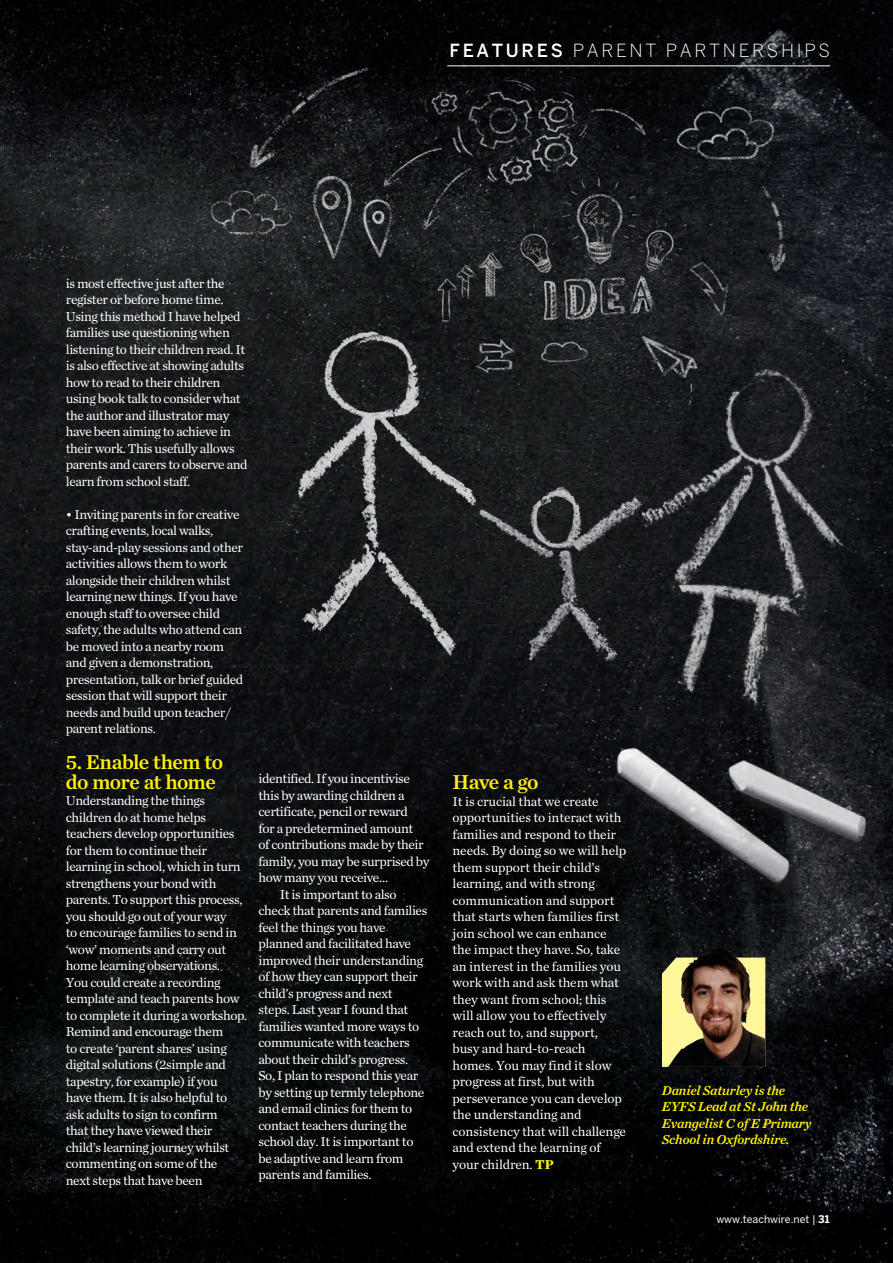
<style>
.page{position:relative;width:893px;height:1263px;background:#fff}
.page>*{position:absolute;margin:0;border:0;box-sizing:border-box;transform-origin:0 0}
.t1{font:21px/19.5px "Chronicle Text G1 Semi";letter-spacing:-.035em;color:#fff101}
.t2{font:300 18px "Benton Sans";letter-spacing:.15em;color:#fff}
.t3{font:13.5px/16.5px "Chronicle Text G1";letter-spacing:-.03em;color:#fff}
.t4{font:13.5px/16.5px "Chronicle Text G1";letter-spacing:-.01em;color:#fff}
.t5{font:italic 13.5px/16.5px "Chronicle Text G1 Semi";letter-spacing:-.015em;color:#fff101}
.t6{font:10.5px "Benton Sans";color:#fff}
.s1{font-weight:500}
.s2{font-weight:700;color:#fff101}
.s3{font-weight:700}
</style>
<div class="page">
<img style="left:0;top:0;width:893px;height:1263px">
<hr style="left:447px;top:65px;width:383px;height:1px;background:#fff">
<svg style="left:662px;top:958px;width:6px;height:109px"></svg>
<img style="left:668px;top:948px;width:97px;height:119px">
<img style="left:591px;top:711px;width:302px;height:211px">
<img style="left:255px;top:284px;width:388px;height:427px">
<img style="left:614px;top:307px;width:279px;height:453px">
<p class="t2" style="left:449px;top:40px;width:382px"><span class="s1">FEATURES</span> PARENT PARTNERSHIPS</p>
<p class="t3" style="left:66px;top:274px;width:183px">is most effective just after the register or before home time.<br>Using this method I have helped families use questioning when listening to their children read. It is also effective at showing adults how to read to their children using book talk to consider what the author and illustrator may have been aiming to achieve in their work. This usefully allows parents and carers to observe and learn from school staff.</p>
<p class="t3" style="left:66px;top:505px;width:179px">• Inviting parents in for creative crafting events, local walks, stay-and-play sessions and other activities allows them to work alongside their children whilst learning new things. If you have enough staff to oversee child safety, the adults who attend can be moved into a nearby room and given a demonstration, presentation, talk or brief guided session that will support their needs and build upon teacher/ parent relations.</p>
<p class="t1" style="left:66px;top:751px;width:159px">5. Enable them to do more at home</p>
<p class="t3" style="left:66px;top:792px;width:183px">Understanding the things children do at home helps teachers develop opportunities for them to continue their learning in school, which in turn strengthens your bond with parents. To support this process, you should go out of your way<br>to encourage families to send in ‘wow’ moments and carry out home learning observations.<br>You could create a recording template and teach parents how to complete it during a workshop.<br>Remind and encourage them<br>to create ‘parent shares’ using digital solutions (2simple and tapestry, for example) if you<br>have them. It is also helpful to ask adults to sign to confirm<br>that they have viewed their child’s learning journey whilst commenting on some of the<br>next steps that have been</p>
<p class="t3" style="left:258px;top:770px;width:153px">identified. If you incentivise</p>
<p class="t3" style="left:258px;top:786px;width:147px">this by awarding children a</p>
<p class="t3" style="left:258px;top:803px;width:151px">certificate, pencil or reward</p>
<p class="t3" style="left:258px;top:819px;width:156px">for a predetermined amount</p>
<p class="t3" style="left:258px;top:836px;width:167px">of contributions made by their</p>
<p class="t3" style="left:258px;top:852px;width:172px">family, you may be surprised by</p>
<p class="t3" style="left:258px;top:869px;width:131px">how many you receive…</p>
<p class="t3" style="left:280px;top:885px;width:118px">It is important to also</p>
<p class="t3" style="left:258px;top:902px;width:170px">check that parents and families</p>
<p class="t3" style="left:258px;top:918px;width:129px">feel the things you have</p>
<p class="t3" style="left:258px;top:935px;width:154px">planned and facilitated have</p>
<p class="t3" style="left:258px;top:951px;width:166px">improved their understanding</p>
<p class="t3" style="left:258px;top:968px;width:161px">of how they can support their</p>
<p class="t3" style="left:258px;top:984px;width:135px">child’s progress and next</p>
<p class="t3" style="left:258px;top:1001px;width:151px">steps. Last year I found that</p>
<p class="t3" style="left:258px;top:1017px;width:162px">families wanted more ways to</p>
<p class="t3" style="left:258px;top:1034px;width:153px">communicate with teachers</p>
<p class="t3" style="left:258px;top:1050px;width:151px">about their child’s progress.</p>
<p class="t3" style="left:258px;top:1067px;width:161px">So, I plan to respond this year</p>
<p class="t3" style="left:258px;top:1083px;width:167px">by setting up termly telephone</p>
<p class="t3" style="left:258px;top:1100px;width:155px">and email clinics for them to</p>
<p class="t3" style="left:258px;top:1116px;width:150px">contact teachers during the</p>
<p class="t3" style="left:258px;top:1133px;width:156px">school day. It is important to</p>
<p class="t3" style="left:258px;top:1149px;width:146px">be adaptive and learn from</p>
<p class="t3" style="left:258px;top:1166px;width:115px">parents and families.</p>
<p class="t1" style="left:452px;top:771px;width:87px">Have a go</p>
<p class="t4" style="left:452px;top:792px;width:175px">It is crucial that we create opportunities to interact with families and respond to their needs. By doing so we will help them support their child’s learning, and with strong communication and support that starts when families first join school we can enhance the impact they have. So, take an interest in the families you work with and ask them what they want from school; this will allow you to effectively reach out to, and support, busy and hard-to-reach homes. You may find it slow progress at first, but with perseverance you can develop the understanding and consistency that will challenge and extend the learning of your children. <span class="s2">TP</span></p>
<p class="t5" style="left:662px;top:1081px;width:151px">Daniel Saturley is the<br>EYFS Lead at St John the<br>Evangelist C of E Primary<br>School in Oxfordshire.</p>
<p class="t6" style="left:716px;top:1213px;width:115px">www.teachwire.net | <span class="s3">31</span></p>
</div>
